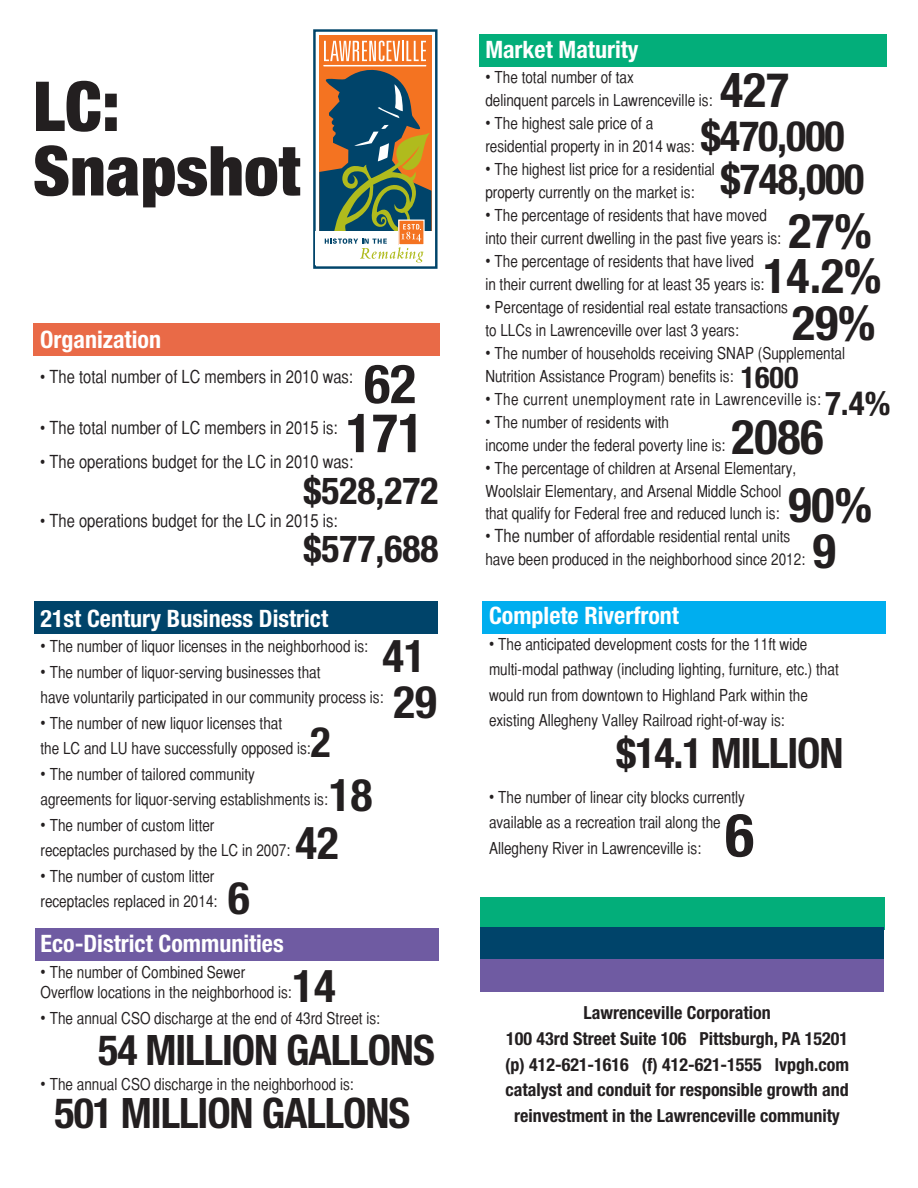
<style>
.page{position:relative;width:918px;height:1188px;background:#fff}
.page>*{position:absolute;margin:0;border:0;box-sizing:border-box;transform-origin:0 0}
.t1{font:900 condensed 69px/64.5px "Helvetica Neue";color:#231f20}
.t2{font:700 condensed 60px "Helvetica Neue";color:#231f20}
.t3{font:700 condensed 54px/49.1px "Helvetica Neue";color:#231f20;text-align:center}
.t4{font:700 condensed 48px/45.8px "Helvetica Neue";color:#231f20;text-align:center}
.t5{font:700 condensed 45px "Helvetica Neue";color:#231f20}
.t6{font:700 condensed 42px/43.8px "Helvetica Neue";letter-spacing:-.025em;color:#231f20;text-align:center}
.t7{font:700 condensed 37.5px "Helvetica Neue";color:#231f20}
.t8{font:700 condensed 33px "Helvetica Neue";color:#231f20}
.t9{font:700 condensed 30px "Helvetica Neue";color:#231f20}
.t10{font:700 condensed 24px "Helvetica Neue";color:#fff}
.t11{font:700 condensed 18px/25.7px "Helvetica Neue";color:#231f20;text-align:center}
.t12{font:18px "Helvetica CY Plain";color:#231f20}
.t13{font:16.5px/23px "Helvetica CY Plain";color:#231f20}
.t14{font:16.5px "Helvetica CY Plain";letter-spacing:.025em;color:#231f20}
.s1{font-size:18px}
</style>
<div class="page">
<div style="left:35px;top:928px;width:404px;height:33px;background:#6f5ba2"></div>
<div style="left:479px;top:34px;width:408px;height:33px;background:#03ae7a"></div>
<div style="left:34px;top:601px;width:404px;height:33px;background:#00446a"></div>
<div style="left:319px;top:35px;width:112px;height:197px;background:#f47321"></div>
<div style="left:314px;top:29px;width:124px;height:240px;border:2px solid #00446a"></div>
<div style="left:316px;top:231px;width:119px;height:33px;background:#fff"></div>
<svg style="left:319px;top:41px;width:112px;height:222px"></svg>
<hr style="left:324px;top:65px;width:102px;height:1px;background:#fff">
<div style="left:33px;top:323px;width:407px;height:33px;background:#e96a47"></div>
<div style="left:482px;top:601px;width:403px;height:33px;background:#00aeef"></div>
<div style="left:480px;top:897px;width:404px;height:33px;background:#03ae7a"></div>
<div style="left:480px;top:927px;width:404px;height:33px;background:#00446a"></div>
<div style="left:480px;top:959px;width:404px;height:33px;background:#6f5ba2"></div>
<h3 class="t10" style="left:485px;top:35px;width:155px">Market Maturity</h3>
<p class="t13" style="left:485px;top:66px;width:229px"><span class="s1">•</span> The total number of tax<br>delinquent parcels in Lawrenceville is:</p>
<p class="t13" style="left:485px;top:112px;width:211px"><span class="s1">•</span> The highest sale price of a residential property in in 2014 was:</p>
<p class="t13" style="left:485px;top:158px;width:231px"><span class="s1">•</span> The highest list price for a residential property currently on the market is:</p>
<p class="t13" style="left:485px;top:204px;width:297px"><span class="s1">•</span> The percentage of residents that have moved into their current dwelling in the past five years is:</p>
<p class="t13" style="left:485px;top:250px;width:281px"><span class="s1">•</span> The percentage of residents that have lived in their current dwelling for at least 35 years is:</p>
<p class="t13" style="left:485px;top:296px;width:304px"><span class="s1">•</span> Percentage of residential real estate transactions to LLCs in Lawrenceville over last 3 years:</p>
<p class="t13" style="left:485px;top:342px;width:361px"><span class="s1">•</span> The number of households receiving SNAP (Supplemental<br>Nutrition Assistance Program) benefits is:</p>
<p class="t14" style="left:485px;top:389px;width:337px"><span class="s1">•</span> The current unemployment rate in Lawrenceville is:</p>
<p class="t13" style="left:485px;top:411px;width:241px"><span class="s1">•</span> The number of residents with<br>income under the federal poverty line is:</p>
<p class="t13" style="left:485px;top:456px;width:312px"><span class="s1">•</span> The percentage of children at Arsenal Elementary,<br>Woolslair Elementary, and Arsenal Middle School that qualify for Federal free and reduced lunch is:</p>
<p class="t13" style="left:485px;top:525px;width:321px"><span class="s1">• The number of</span> affordable residential rental units have been produced in the neighborhood since 2012:</p>
<h3 class="t4" style="left:720px;top:66px;width:71px">427</h3>
<h3 class="t6" style="left:701px;top:113px;width:165px">$470,000 $748,000</h3>
<h3 class="t4" style="left:764px;top:208px;width:119px">27%<br>14.2%<br>29%</h3>
<h3 class="t9" style="left:741px;top:359px;width:59px">1600</h3>
<h3 class="t8" style="left:825px;top:383px;width:67px">7.4%</h3>
<h3 class="t4" style="left:789px;top:402px;width:85px;line-height:68.4px;text-align:left;text-indent:-57px">2086<br>90%</h3>
<h1 class="t1" style="left:33px;top:73px;width:269px">LC:<br>Snapshot</h1>
<h3 class="t10" style="left:40px;top:325px;width:122px">Organization</h3>
<p class="t12" style="left:40px;top:366px;width:314px">• The total number of LC members in 2010 was:</p>
<p class="t12" style="left:40px;top:417px;width:299px">• The total number of LC members in 2015 is:</p>
<p class="t12" style="left:40px;top:451px;width:314px">• The operations budget for the LC in 2010 was:</p>
<h3 class="t3" style="left:346px;top:359px;width:79px">62<br>171</h3>
<h3 class="t7" style="left:303px;top:468px;width:137px">$528,272</h3>
<p class="t12" style="left:40px;top:510px;width:299px">• The operations budget for the LC in 2015 is:</p>
<h3 class="t7" style="left:304px;top:526px;width:137px">$577,688</h3>
<h3 class="t4" style="left:813px;top:527px;width:25px">9</h3>
<h3 class="t10" style="left:40px;top:604px;width:289px">21st Century Business District</h3>
<p class="t13" style="left:40px;top:635px;width:329px"><span class="s1">•</span> The number of liquor licenses in the neighborhood is:</p>
<p class="t13" style="left:40px;top:659px;width:344px;line-height:25.5px"><span class="s1">•</span> The number of liquor-serving businesses that<br>have voluntarily participated in our community process is:</p>
<p class="t13" style="left:40px;top:710px;width:272px;line-height:25.5px"><span class="s1">•</span> The number of new liquor licenses that<br>the LC and LU have successfully opposed is:</p>
<p class="t13" style="left:40px;top:761px;width:289px;line-height:25.5px"><span class="s1">•</span> The number of tailored community agreements for liquor-serving establishments is:</p>
<p class="t13" style="left:40px;top:812px;width:251px;line-height:25.5px"><span class="s1">•</span> The number of custom litter<br>receptacles purchased by the LC in 2007:</p>
<p class="t13" style="left:40px;top:863px;width:178px;line-height:25.5px"><span class="s1">•</span> The number of custom litter receptacles replaced in 2014:</p>
<h3 class="t10" style="left:40px;top:929px;width:245px">Eco-District Communities</h3>
<p class="t13" style="left:40px;top:962px;width:253px;line-height:20.5px"><span class="s1">•</span> The number of Combined Sewer<br>Overflow locations in the neighborhood is:</p>
<p class="t13" style="left:40px;top:1007px;width:341px"><span class="s1">•</span> The annual CSO discharge at the end of 43rd Street is:</p>
<h3 class="t5" style="left:382px;top:629px;width:45px">41</h3>
<h3 class="t5" style="left:394px;top:675px;width:45px">29</h3>
<h3 class="t6" style="left:310px;top:720px;width:22px">2</h3>
<h3 class="t5" style="left:329px;top:768px;width:45px">18</h3>
<h3 class="t5" style="left:296px;top:816px;width:45px">42</h3>
<h3 class="t5" style="left:228px;top:870px;width:23px">6</h3>
<h3 class="t5" style="left:292px;top:958px;width:45px">14</h3>
<h3 class="t6" style="left:98px;top:1027px;width:338px">54 MILLION GALLONS</h3>
<p class="t13" style="left:40px;top:1072px;width:315px"><span class="s1">•</span> The annual CSO discharge in the neighborhood is:</p>
<h3 class="t6" style="left:55px;top:1091px;width:357px">501 MILLION GALLONS</h3>
<h3 class="t10" style="left:489px;top:601px;width:192px">Complete Riverfront</h3>
<p class="t13" style="left:489px;top:631px;width:351px;line-height:25.5px"><span class="s1">•</span> The anticipated development costs for the 11ft wide multi-modal pathway (including lighting, furniture, etc.) that would run from downtown to Highland Park within the existing Allegheny Valley Railroad right-of-way is:</p>
<h3 class="t6" style="left:616px;top:730px;width:229px">$14.1 MILLION</h3>
<p class="t13" style="left:489px;top:784px;width:257px;line-height:25.5px"><span class="s1">•</span> The number of linear city blocks currently available as a recreation trail along the<br>Allegheny River in Lawrenceville is:</p>
<h2 class="t2" style="left:725px;top:799px;width:30px">6</h2>
<p class="t11" style="left:505px;top:1000px;width:345px">Lawrenceville Corporation<br>100 43rd Street Suite 106 Pittsburgh, PA 15201 (p) 412-621-1616 (f) 412-621-1555 lvpgh.com catalyst and conduit for responsible growth and reinvestment in the Lawrenceville community</p>
</div>
